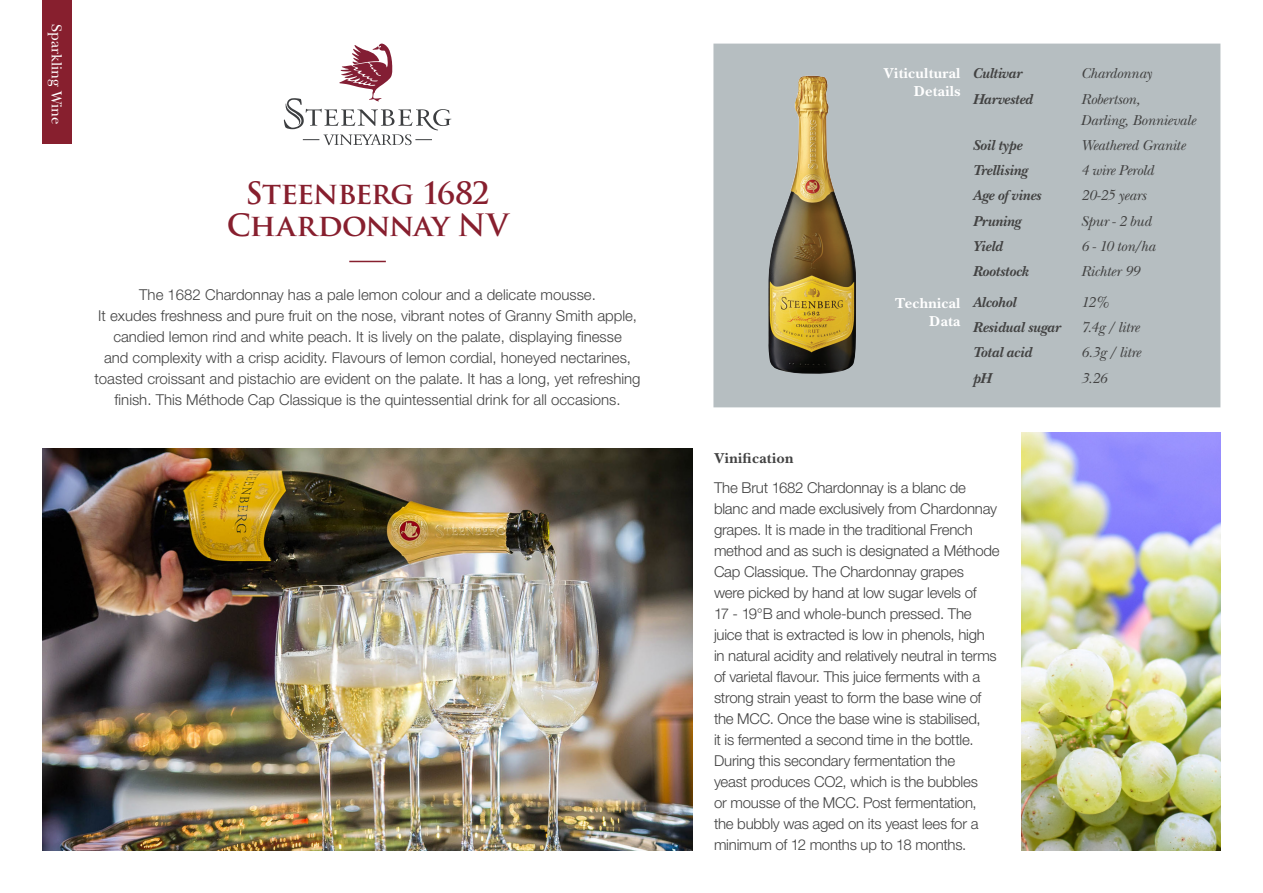
<style>
.page{position:relative;width:1263px;height:893px;background:#fff}
.page>*{position:absolute;margin:0;border:0;box-sizing:border-box;transform-origin:0 0}
.t1{font:700 30px/31.5px "Trajan Pro";letter-spacing:-.03em;color:#871f2e;text-align:center}
.t2{font:300 15px/21px "Helvetica Neue LT Std";letter-spacing:-.01em;color:#424242;text-align:center}
.t3{font:italic 15px/21px "New Baskerville Std";letter-spacing:-.015em;color:#424242}
.t4{font:italic 700 15px "New Baskerville Std";letter-spacing:-.01em;color:#424242}
.t5{font:700 15px/18px "New Baskerville Std";letter-spacing:.02em;color:#fff;text-align:right}
.t6{font:15px "New Baskerville Std";color:#fff}
.t7{font:700 15px "New Baskerville Std";letter-spacing:.02em;color:#424242}
</style>
<div class="page">
<img style="left:43px;top:449px;width:649px;height:401px">
<hr style="left:349px;top:261px;width:37px;height:1px;background:#871f2e">
<img style="left:1021px;top:432px;width:199px;height:418px">
<div style="left:713px;top:44px;width:507px;height:363px;background:#b6bec1"></div>
<img style="left:768px;top:76px;width:88px;height:298px">
<svg style="left:284px;top:44px;width:167px;height:101px"></svg>
<div style="left:43px;top:0;width:29px;height:143px;background:#871f2e"></div>
<p class="t6" style="left:66px;top:24px;width:102px;rotate:90deg">Sparkling Wine</p>
<h1 class="t1" style="left:227px;top:178px;width:283px">Steenberg 1682<br>Chardonnay NV</h1>
<p class="t2" style="left:95px;top:284px;width:547px">The 1682 Chardonnay has a pale lemon colour and a delicate mousse.<br>It exudes freshness and pure fruit on the nose, vibrant notes of Granny Smith apple, candied lemon rind and white peach. It is lively on the palate, displaying finesse<br>and complexity with a crisp acidity. Flavours of lemon cordial, honeyed nectarines, toasted croissant and pistachio are evident on the palate. It has a long, yet refreshing finish. This Méthode Cap Classique is the quintessential drink for all occasions.</p>
<p class="t5" style="left:884px;top:65px;width:78px">Viticultural<br>Details</p>
<p class="t5" style="left:895px;top:294px;width:67px">Technical<br>Data</p>
<p class="t4" style="left:973px;top:65px;width:51px">Cultivar</p>
<p class="t3" style="left:1081px;top:63px;width:73px">Chardonnay</p>
<p class="t4" style="left:973px;top:90px;width:62px">Harvested</p>
<p class="t3" style="left:1081px;top:88px;width:116px">Robertson,<br>Darling, Bonnievale</p>
<p class="t4" style="left:973px;top:136px;width:51px">Soil type</p>
<p class="t3" style="left:1081px;top:135px;width:106px">Weathered Granite</p>
<p class="t4" style="left:973px;top:162px;width:56px">Trellising</p>
<p class="t3" style="left:1081px;top:160px;width:75px">4 wire Perold</p>
<p class="t4" style="left:973px;top:187px;width:70px">Age of vines</p>
<p class="t3" style="left:1081px;top:185px;width:67px">20-25 years</p>
<p class="t4" style="left:973px;top:212px;width:50px">Pruning</p>
<p class="t3" style="left:1081px;top:210px;width:72px">Spur - 2 bud</p>
<p class="t4" style="left:973px;top:237px;width:32px">Yield</p>
<p class="t3" style="left:1081px;top:236px;width:76px">6 - 10 ton/ha</p>
<p class="t4" style="left:973px;top:263px;width:57px">Rootstock</p>
<p class="t3" style="left:1081px;top:261px;width:60px">Richter 99</p>
<p class="t4" style="left:973px;top:293px;width:45px">Alcohol</p>
<p class="t3" style="left:1081px;top:292px;width:31px">12%</p>
<p class="t4" style="left:973px;top:319px;width:89px">Residual sugar</p>
<p class="t3" style="left:1081px;top:317px;width:60px">7.4g / litre</p>
<p class="t4" style="left:973px;top:344px;width:61px">Total acid</p>
<p class="t3" style="left:1081px;top:342px;width:61px">6.3g / litre</p>
<p class="t4" style="left:973px;top:369px;width:20px">pH</p>
<p class="t3" style="left:1081px;top:367px;width:28px">3.26</p>
<p class="t7" style="left:714px;top:450px;width:81px">Vinification</p>
<p class="t2" style="left:714px;top:477px;width:287px;text-align:left">The Brut 1682 Chardonnay is a blanc de blanc and made exclusively from Chardonnay grapes. It is made in the traditional French method and as such is designated a Méthode Cap Classique. The Chardonnay grapes<br>were picked by hand at low sugar levels of<br>17 - 19°B and whole-bunch pressed. The juice that is extracted is low in phenols, high<br>in natural acidity and relatively neutral in terms of varietal flavour. This juice ferments with a strong strain yeast to form the base wine of the MCC. Once the base wine is stabilised,<br>it is fermented a second time in the bottle.<br>During this secondary fermentation the<br>yeast produces CO2, which is the bubbles<br>or mousse of the MCC. Post fermentation, the bubbly was aged on its yeast lees for a minimum of 12 months up to 18 months.</p>
</div>
